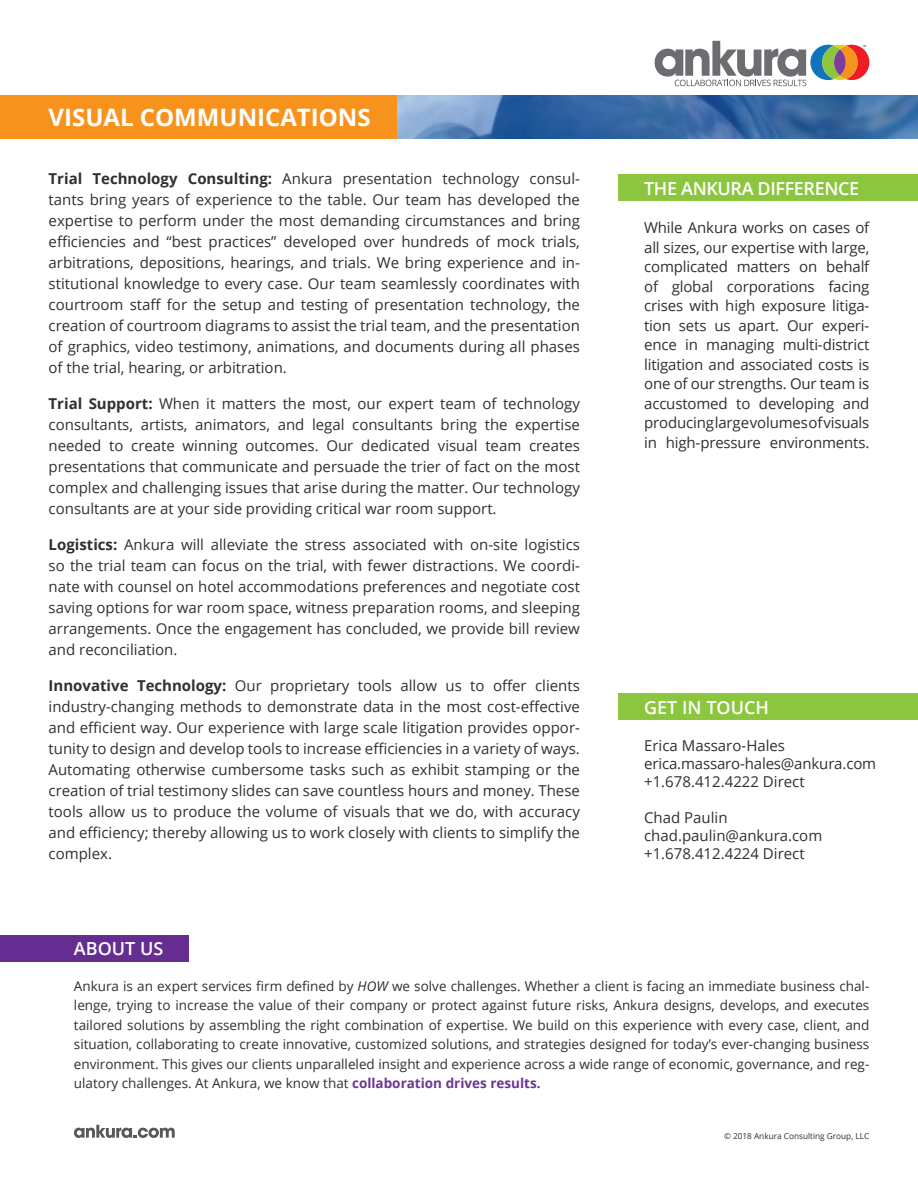
<style>
.page{position:relative;width:918px;height:1188px;background:#fff}
.page>*{position:absolute;margin:0;border:0;box-sizing:border-box;transform-origin:0 0}
.t1{font:700 24px "Open Sans";color:#fff}
.t2{font:600 18px "Open Sans";letter-spacing:-.02em;color:#fff}
.t3{font:600 18px "Open Sans";color:#fff}
.t4{font:15px/21px "Open Sans";color:#312f30;text-align:justify}
.t5{font:13.5px/19.5px "Open Sans";color:#312f30;text-align:justify}
.t6{font:8.25px "Open Sans";color:#312f30}
.s1{font-weight:700}
.s2{font-style:italic}
.s3{font-weight:700;color:#6a3595}
</style>
<div class="page">
<div style="left:619px;top:174px;width:299px;height:27px;background:#8bc63e"></div>
<div style="left:619px;top:693px;width:299px;height:27px;background:#8bc63e"></div>
<img style="left:396px;top:95px;width:522px;height:44px">
<div style="left:0;top:95px;width:396px;height:44px;background:#f7931d"></div>
<svg style="left:74px;top:1125px;width:101px;height:13px"></svg>
<div style="left:0;top:935px;width:189px;height:27px;background:#652d91"></div>
<svg style="left:655px;top:41px;width:214px;height:45px"></svg>
<p class="t1" style="left:49px;top:100px;width:324px">VISUAL COMMUNICATIONS</p>
<p class="t4" style="left:49px;top:168px;width:533px"><span class="s1">Trial Technology Consulting:</span> Ankura presentation technology consul&shy;tants bring years of experience to the table. Our team has developed the expertise to perform under the most demanding circumstances and bring efficiencies and “best practices” developed over hundreds of mock trials, arbitrations, depositions, hearings, and trials. We bring experience and in&shy;stitutional knowledge to every case. Our team seamlessly coordinates with courtroom staff for the setup and testing of presentation technology, the creation of courtroom diagrams to assist the trial team, and the presentation of graphics, video testimony, animations, and documents during all phases of the trial, hearing, or arbitration.</p>
<p class="t4" style="left:49px;top:393px;width:533px"><span class="s1">Trial Support:</span> When it matters the most, our expert team of technology consultants, artists, animators, and legal consultants bring the expertise needed to create winning outcomes. Our dedicated visual team creates presentations that communicate and persuade the trier of fact on the most complex and challenging issues that arise during the matter. Our technology consultants are at your side providing critical war room support.</p>
<p class="t4" style="left:49px;top:534px;width:533px"><span class="s1">Logistics:</span> Ankura will alleviate the stress associated with on-site logistics so the trial team can focus on the trial, with fewer distractions. We coordi&shy;nate with counsel on hotel accommodations preferences and negotiate cost saving options for war room space, witness preparation rooms, and sleeping arrangements. Once the engagement has concluded, we provide bill review and reconciliation.</p>
<p class="t4" style="left:49px;top:675px;width:533px"><span class="s1">Innovative Technology:</span> Our proprietary tools allow us to offer clients industry-changing methods to demonstrate data in the most cost-effective and efficient way. Our experience with large scale litigation provides oppor&shy;tunity to design and develop tools to increase efficiencies in a variety of ways.<br>Automating otherwise cumbersome tasks such as exhibit stamping or the creation of trial testimony slides can save countless hours and money. These tools allow us to produce the volume of visuals that we do, with accuracy and efficiency; thereby allowing us to work closely with clients to simplify the complex.</p>
<p class="t2" style="left:644px;top:176px;width:217px">THE ANKURA DIFFERENCE</p>
<p class="t4" style="left:644px;top:218px;width:227px;line-height:19.5px">While Ankura works on cases of all sizes, our expertise with large, complicated matters on behalf of global corporations facing crises with high exposure litiga&shy;tion sets us apart. Our experi&shy;ence in managing multi-district litigation and associated costs is one of our strengths. Our team is accustomed to developing and producing large volumes of visuals in high-pressure environments.</p>
<p class="t3" style="left:644px;top:695px;width:126px">GET IN TOUCH</p>
<p class="t4" style="left:644px;top:735px;width:142px">Erica Massaro-Hales</p>
<p class="t4" style="left:644px;top:753px;width:234px">erica.massaro-hales@ankura.com</p>
<p class="t4" style="left:644px;top:771px;width:162px">+1.678.412.4222 Direct</p>
<p class="t4" style="left:644px;top:807px;width:85px">Chad Paulin</p>
<p class="t4" style="left:644px;top:825px;width:180px">chad.paulin@ankura.com</p>
<p class="t4" style="left:644px;top:843px;width:162px">+1.678.412.4224 Direct</p>
<p class="t2" style="left:74px;top:936px;width:91px">ABOUT US</p>
<p class="t5" style="left:74px;top:976px;width:797px">Ankura is an expert services firm defined by <span class="s2">HOW</span> we solve challenges. Whether a client is facing an immediate business chal&shy;lenge, trying to increase the value of their company or protect against future risks, Ankura designs, develops, and executes tailored solutions by assembling the right combination of expertise. We build on this experience with every case, client, and situation, collaborating to create innovative, customized solutions, and strategies designed for today’s ever-changing business environment. This gives our clients unparalleled insight and experience across a wide range of economic, governance, and reg&shy;ulatory challenges. At Ankura, we know that <span class="s3">collaboration drives results.</span></p>
<p class="t6" style="left:724px;top:1130px;width:147px">© 2018 Ankura Consulting Group, LLC</p>
</div>
